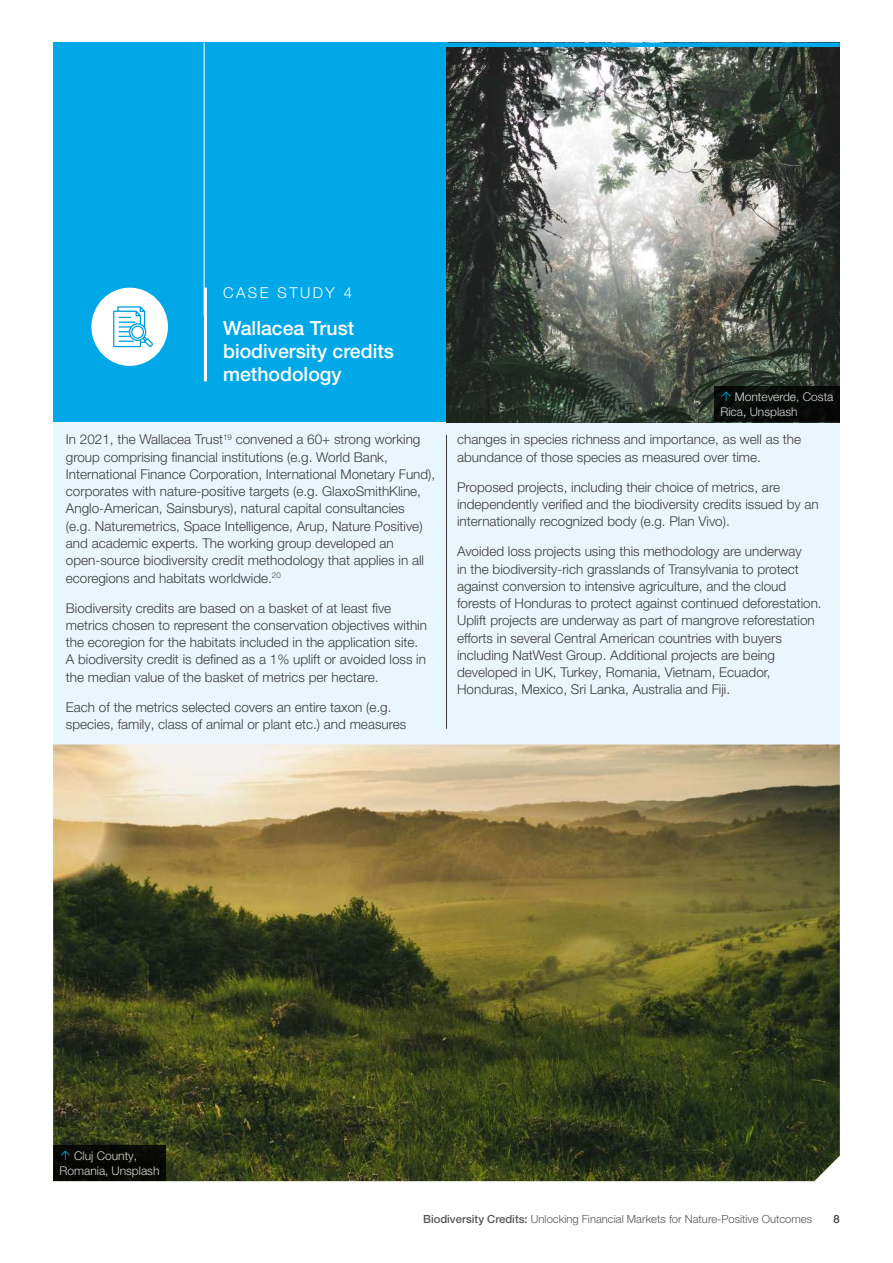
<style>
.page{position:relative;width:893px;height:1263px;background:#fff}
.page>*{position:absolute;margin:0;border:0;box-sizing:border-box;transform-origin:0 0}
.t1{font:500 19.5px/23.4px "Helvetica Neue LT Pro";color:#fff}
.t2{font:300 15px "Helvetica Neue LT Pro";letter-spacing:.16em;color:#fff}
.t3{font:300 13.5px/17.2px "Helvetica Neue LT Pro";color:#3c3c3b}
.t4{font:300 12px/15px "Helvetica Neue LT Pro";color:#fff}
.t5{font:300 11.25px "Helvetica Neue LT Pro";color:#575756}
.t6{font:500 11.25px "Helvetica Neue LT Pro";color:#3c3c3b}
.s1{font-weight:500}
</style>
<div class="page">
<div style="left:53px;top:43px;width:393px;height:379px;background:#00a8e7"></div>
<hr style="left:204px;top:288px;width:3px;height:93px;background:#fff">
<div style="left:91px;top:288px;width:77px;height:78px;background:#fff;border-radius:50%"></div>
<svg style="left:113px;top:306px;width:40px;height:41px"></svg>
<div style="left:53px;top:422px;width:787px;height:345px;background:#eaf6fe"></div>
<hr style="left:446px;top:435px;width:1px;height:294px;background:#3c3c3b">
<img style="left:446px;top:47px;width:394px;height:375px">
<img style="left:53px;top:744px;width:787px;height:437px">
<hr style="left:53px;top:43px;width:787px;height:4px;background:#00a8e7">
<hr style="left:204px;top:43px;width:1px;height:272px;background:#fff">
<div style="left:714px;top:386px;width:126px;height:36px;background:linear-gradient(to right,#0b0f0c,#070807)"></div>
<svg style="left:720px;top:391px;width:11px;height:11px"></svg>
<svg style="left:721px;top:392px;width:10px;height:9px"></svg>
<div style="left:53px;top:1145px;width:113px;height:36px;background:#070804"></div>
<svg style="left:61px;top:1151px;width:9px;height:9px"></svg>
<p class="t2" style="left:223px;top:284px;width:130px">CASE STUDY 4</p>
<h1 class="t1" style="left:223px;top:316px;width:172px">Wallacea Trust biodiversity credits methodology</h1>
<p class="t3" style="left:66px;top:431px;width:371px">In 2021, the Wallacea Trust<sup>19</sup> convened a 60+ strong working group comprising financial institutions (e.g. World Bank, International Finance Corporation, International Monetary Fund), corporates with nature-positive targets (e.g. GlaxoSmithKline, Anglo-American, Sainsburys), natural capital consultancies<br>(e.g. Naturemetrics, Space Intelligence, Arup, Nature Positive) and academic experts. The working group developed an open-source biodiversity credit methodology that applies in all ecoregions and habitats worldwide.<sup>20</sup></p>
<p class="t3" style="left:66px;top:599px;width:363px">Biodiversity credits are based on a basket of at least five metrics chosen to represent the conservation objectives within the ecoregion for the habitats included in the application site.<br>A biodiversity credit is defined as a 1% uplift or avoided loss in the median value of the basket of metrics per hectare.</p>
<p class="t3" style="left:66px;top:698px;width:342px">Each of the metrics selected covers an entire taxon (e.g. species, family, class of animal or plant etc.) and measures</p>
<p class="t4" style="left:720px;top:389px;width:115px;text-indent:14px">Monteverde, Costa<br>Rica, Unsplash</p>
<p class="t3" style="left:457px;top:431px;width:346px">changes in species richness and importance, as well as the abundance of those species as measured over time.</p>
<p class="t3" style="left:457px;top:478px;width:363px">Proposed projects, including their choice of metrics, are independently verified and the biodiversity credits issued by an internationally recognized body (e.g. Plan Vivo).</p>
<p class="t3" style="left:457px;top:543px;width:366px">Avoided loss projects using this methodology are underway<br>in the biodiversity-rich grasslands of Transylvania to protect against conversion to intensive agriculture, and the cloud forests of Honduras to protect against continued deforestation.<br>Uplift projects are underway as part of mangrove reforestation efforts in several Central American countries with buyers including NatWest Group. Additional projects are being developed in UK, Turkey, Romania, Vietnam, Ecuador, Honduras, Mexico, Sri Lanka, Australia and Fiji.</p>
<p class="t4" style="left:60px;top:1148px;width:101px;text-indent:15px">Cluj County,<br>Romania, Unsplash</p>
<p class="t5" style="left:423px;top:1212px;width:391px"><span class="s1">Biodiversity Credits:</span> Unlocking Financial Markets for Nature-Positive Outcomes</p>
<p class="t6" style="left:834px;top:1212px;width:8px">8</p>
</div>
